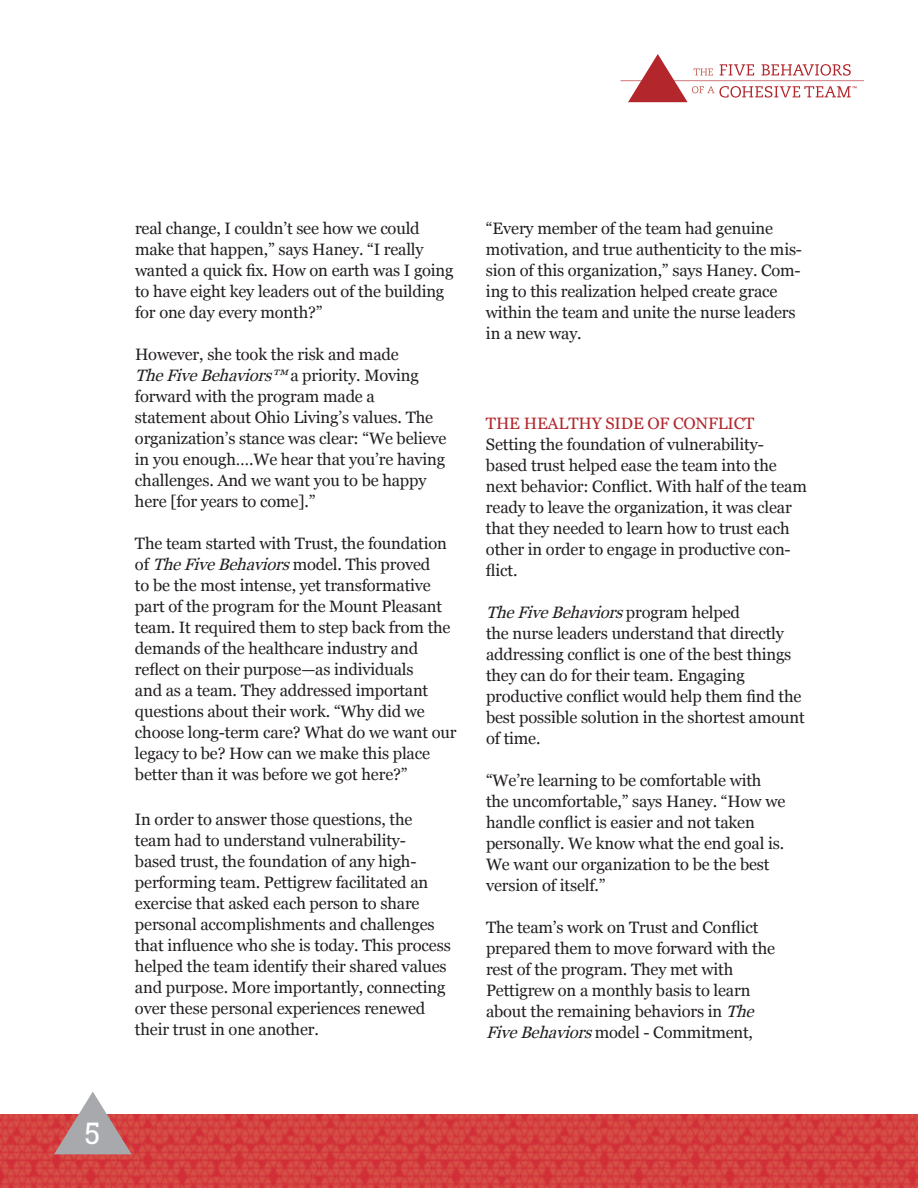
<style>
.page{position:relative;width:918px;height:1188px;background:#fff}
.page>*{position:absolute;margin:0;border:0;box-sizing:border-box;transform-origin:0 0}
.t1{font:29.7px "Roboto Slab";color:#fff}
.t2{font:16.5px/21px "Georgia";letter-spacing:-.01em;color:#231f20}
.t3{font:16.5px "Georgia";letter-spacing:-.01em;color:#b2262c}
.s1{font-style:italic}
</style>
<div class="page">
<img style="left:0;top:1114px;width:918px;height:74px">
<svg style="left:54px;top:1092px;width:78px;height:62px"></svg>
<svg style="left:621px;top:54px;width:243px;height:48px"></svg>
<h1 class="t1" style="left:85px;top:1113px;width:17px">5</h1>
<p class="t2" style="left:135px;top:217px;width:320px">real change, I couldn’t see how we could make that happen,” says Haney. “I really wanted a quick fix. How on earth was I going to have eight key leaders out of the building for one day every month?”</p>
<p class="t2" style="left:135px;top:343px;width:313px">However, she took the risk and made <span class="s1">TheFiveBehaviors™</span> a p ri o rity . M ovi n g forward with the program made a statement about Ohio Living’s values. The organization’s stance was clear: “We believe in you enough….We hear that you’re having challenges. And we want you to be happy here [for years to come].”</p>
<p class="t2" style="left:135px;top:532px;width:323px">The team started with Trust, the foundation of <span class="s1">TheFiveBehaviors</span>model. This proved<br>to be the most intense, yet transformative part of the program for the Mount Pleasant team. It required them to step back from the demands of the healthcare industry and reflect on their purpose—as individuals<br>and as a team. They addressed important questions about their work. “Why did we choose long-term care? What do we want our legacy to be? How can we make this place better than it was before we got here?”</p>
<p class="t2" style="left:135px;top:808px;width:317px">In order to answer those questions, the team had to understand vulnerability&shy;based trust, the foundation of any high&shy;performing team. Pettigrew facilitated an exercise that asked each person to share personal accomplishments and challenges that influence who she is today. This process helped the team identify their shared values and purpose. More importantly, connecting over these personal experiences renewed their trust in one another.</p>
<p class="t2" style="left:486px;top:217px;width:318px">“Every member of the team had genuine motivation, and true authenticity to the mis&shy;sion of this organization,” says Haney. Com&shy;ing to this realization helped create grace within the team and unite the nurse leaders in a new way.</p>
<p class="t3" style="left:486px;top:411px;width:270px">THE HEALTHY SIDE OF CONFLICT</p>
<p class="t2" style="left:486px;top:433px;width:322px">Setting the foundation of vulnerability&shy;based trust helped ease the team into the next behavior: Conflict. With half of the team ready to leave the organization, it was clear that they needed to learn how to trust each other in order to engage in productive con&shy;flict.</p>
<p class="t2" style="left:486px;top:601px;width:320px"><span class="s1">TheFiveBehaviors</span>p r o g r a m h e l p e d<br>the nurse leaders understand that directly addressing conflict is one of the best things they can do for their team. Engaging productive conflict would help them find the best possible solution in the shortest amount of time.</p>
<p class="t2" style="left:486px;top:769px;width:301px">“We’re learning to be comfortable with the uncomfortable,” says Haney. “How we handle conflict is easier and not taken personally. We know what the end goal is.<br>We want our organization to be the best version of itself.”</p>
<p class="t2" style="left:486px;top:916px;width:291px">The team’s work on Trust and Conflict prepared them to move forward with the rest of the program. They met with Pettigrew on a monthly basis to learn about the remaining behaviors in <span class="s1">The FiveBehaviors</span>model - Commitment,</p>
</div>
